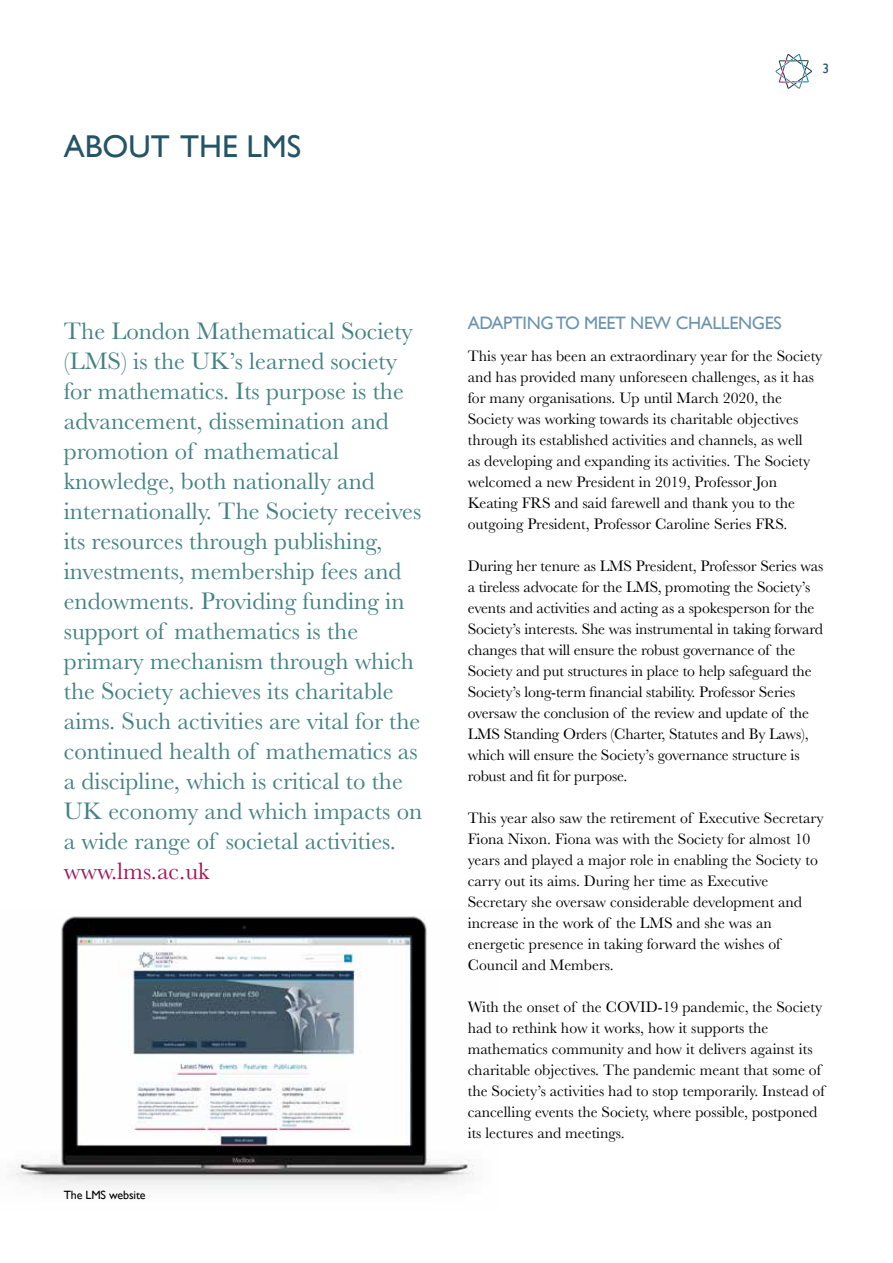
<style>
.page{position:relative;width:893px;height:1263px;background:#fff}
.page>*{position:absolute;margin:0;border:0;box-sizing:border-box;transform-origin:0 0}
.t1{font:31.5px "Gill Sans";color:#245466}
.t2{font:24.75px/30px "Baskerville";color:#448283}
.t3{font:24.75px "Baskerville";color:#a21a5a}
.t4{font:18px "Gill Sans";letter-spacing:-.02em;color:#6a94ae}
.t5{font:15.75px/21px "Baskerville";color:#000}
.t6{font:13.5px "Gill Sans";color:#245466}
.t7{font:12px "Gill Sans";letter-spacing:-.01em;color:#000}
</style>
<div class="page">
<svg style="left:775px;top:54px;width:37px;height:35px"></svg>
<img style="left:10px;top:916px;width:464px;height:273px">
<h1 class="t1" style="left:64px;top:128px;width:239px">ABOUT THE LMS</h1>
<p class="t6" style="left:822px;top:61px;width:8px">3</p>
<p class="t2" style="left:64px;top:316px;width:360px">The London Mathematical Society (LMS) is the UK’s learned society for mathematics. Its purpose is the advancement, dissemination and promotion of mathematical knowledge, both nationally and internationally. The Society receives its resources through publishing, investments, membership fees and endowments. Providing funding in support of mathematics is the primary mechanism through which the Society achieves its charitable aims. Such activities are vital for the continued health of mathematics as a discipline, which is critical to the UK economy and which impacts on a wide range of societal activities.</p>
<h2 class="t3" style="left:64px;top:855px;width:147px">www.lms.ac.uk</h2>
<p class="t7" style="left:64px;top:1188px;width:83px">The LMS website</p>
<p class="t4" style="left:468px;top:313px;width:315px">ADAPTING TO MEET NEW CHALLENGES</p>
<p class="t5" style="left:468px;top:345px;width:356px">This year has been an extraordinary year for the Society and has provided many unforeseen challenges, as it has for many organisations. Up until March 2020, the Society was working towards its charitable objectives through its established activities and channels, as well<br>as developing and expanding its activities. The Society welcomed a new President in 2019, Professor Jon Keating FRS and said farewell and thank you to the outgoing President, Professor Caroline Series FRS.</p>
<p class="t5" style="left:468px;top:555px;width:357px">During her tenure as LMS President, Professor Series was a tireless advocate for the LMS, promoting the Society’s events and activities and acting as a spokesperson for the Society’s interests. She was instrumental in taking forward changes that will ensure the robust governance of the Society and put structures in place to help safeguard the Society’s long-term financial stability. Professor Series oversaw the conclusion of the review and update of the LMS Standing Orders (Charter, Statutes and By Laws), which will ensure the Society’s governance structure is robust and fit for purpose.</p>
<p class="t5" style="left:468px;top:807px;width:357px">This year also saw the retirement of Executive Secretary Fiona Nixon. Fiona was with the Society for almost 10 years and played a major role in enabling the Society to carry out its aims. During her time as Executive Secretary she oversaw considerable development and increase in the work of the LMS and she was an energetic presence in taking forward the wishes of Council and Members.</p>
<p class="t5" style="left:468px;top:996px;width:358px">With the onset of the COVID-19 pandemic, the Society had to rethink how it works, how it supports the mathematics community and how it delivers against its charitable objectives. The pandemic meant that some of the Society’s activities had to stop temporarily. Instead of cancelling events the Society, where possible, postponed its lectures and meetings.</p>
</div>
